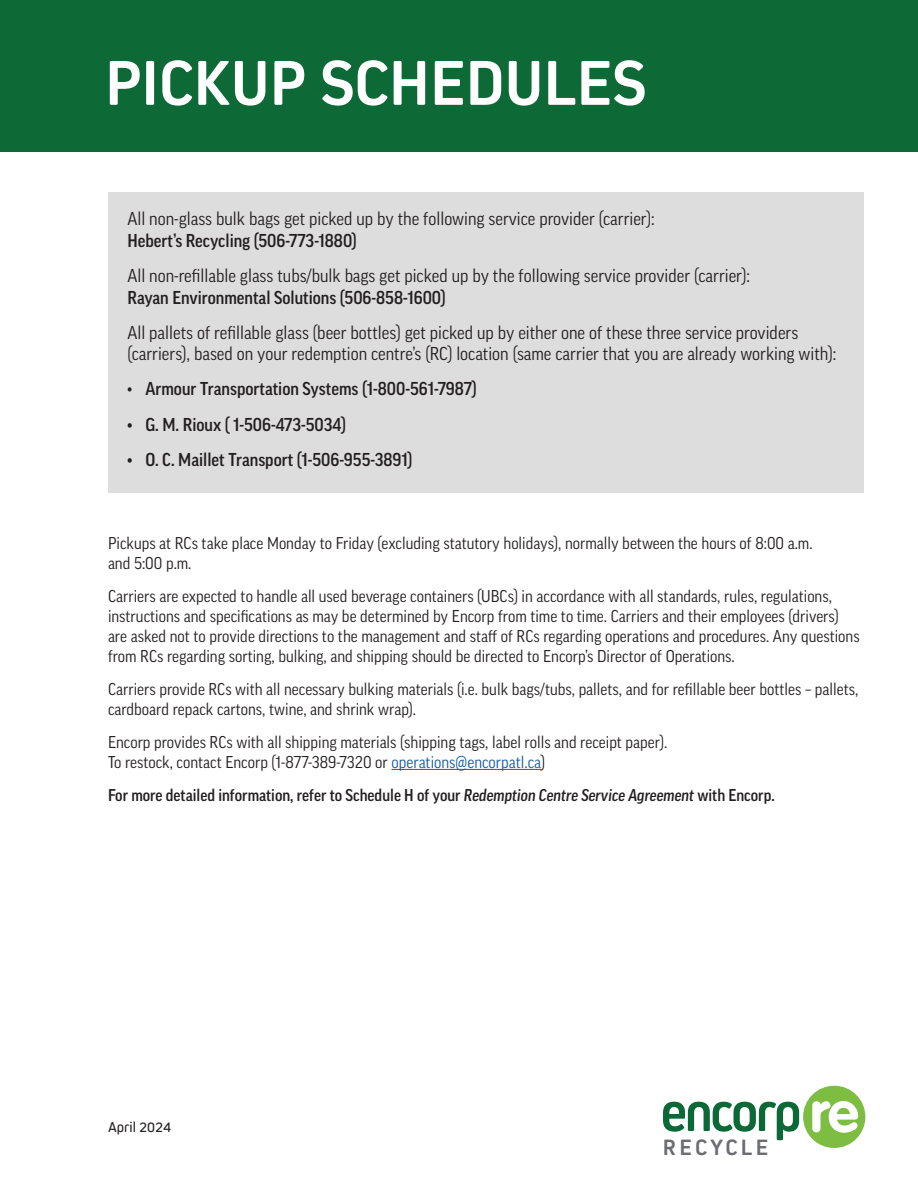
<style>
.page{position:relative;width:918px;height:1188px;background:#fff}
.page>*{position:absolute;margin:0;border:0;box-sizing:border-box;transform-origin:0 0}
.t1{font:700 66px "Kiro";color:#fff}
.t2{font:700 23.1px "Kiro";letter-spacing:.14em;color:#6c6d70}
.t3{font:18px/21.6px "Good Pro Narr";color:#231f20}
.t4{font:500 18px "Good Pro Narr";color:#231f20}
.t5{font:16.5px/19.8px "Good Pro Narr";color:#231f20}
.t6{font:500 16.5px "Good Pro Narr";color:#231f20}
.t7{font:15px "Kiro";color:#231f20}
.s1{font-weight:400}
.s2{color:#175d9e}
.s3{font-style:italic}
</style>
<div class="page">
<div style="left:108px;top:192px;width:756px;height:300px;background:#dedddd"></div>
<div style="left:0;top:0;width:918px;height:151px;background:#0d6a37"></div>
<div style="left:803px;top:1086px;width:62px;height:62px;background:#7dbd41;border-radius:50%"></div>
<svg style="left:663px;top:1102px;width:136px;height:38px"></svg>
<svg style="left:812px;top:1101px;width:46px;height:32px"></svg>
<hr style="left:392px;top:769px;width:149px;height:1px;background:#175d9e">
<h1 class="t1" style="left:105px;top:44px;width:543px">PICKUP SCHEDULES</h1>
<p class="t3" style="left:127px;top:208px;width:529px">All non-glass bulk bags get picked up by the following service provider (carrier):</p>
<p class="t4" style="left:127px;top:230px;width:231px">Hebert’s Recycling (506-773-1880)</p>
<p class="t3" style="left:127px;top:265px;width:624px">All non-refillable glass tubs/bulk bags get picked up by the following service provider (carrier):</p>
<p class="t4" style="left:127px;top:287px;width:320px">Rayan Environmental Solutions (506-858-1600)</p>
<p class="t3" style="left:127px;top:321px;width:710px">All pallets of refillable glass (beer bottles) get picked up by either one of these three service providers (carriers), based on your redemption centre’s (RC) location (same carrier that you are already working with):</p>
<p class="t4" style="left:127px;top:379px;width:351px"><span class="s1">•</span> Armour Transportation Systems (1-800-561-7987)</p>
<p class="t4" style="left:127px;top:414px;width:220px">• G. M. Rioux ( 1-506-473-5034)</p>
<p class="t4" style="left:127px;top:449px;width:286px">• O. C. Maillet Transport (1-506-955-3891)</p>
<p class="t5" style="left:108px;top:533px;width:706px">Pickups at RCs take place Monday to Friday (excluding statutory holidays), normally between the hours of 8:00 a.m. and 5:00 p.m.</p>
<p class="t5" style="left:108px;top:587px;width:753px">Carriers are expected to handle all used beverage containers (UBCs) in accordance with all standards, rules, regulations, instructions and specifications as may be determined by Encorp from time to time. Carriers and their employees (drivers) are asked not to provide directions to the management and staff of RCs regarding operations and procedures. Any questions from RCs regarding sorting, bulking, and shipping should be directed to Encorp’s Director of Operations.</p>
<p class="t5" style="left:108px;top:679px;width:752px">Carriers provide RCs with all necessary bulking materials (i.e. bulk bags/tubs, pallets, and for refillable beer bottles – pallets, cardboard repack cartons, twine, and shrink wrap).</p>
<p class="t5" style="left:108px;top:732px;width:561px">Encorp provides RCs with all shipping materials (shipping tags, label rolls and receipt paper).<br>To restock, contact Encorp (1-877-389-7320 or <span class="s2">operations@encorpatl.ca</span>)</p>
<p class="t6" style="left:108px;top:786px;width:668px">For more detailed information, refer to Schedule H of your <span class="s3">Redemption Centre Service Agreement</span> with Encorp.</p>
<p class="t7" style="left:108px;top:1118px;width:65px">April 2024</p>
<h2 class="t2" style="left:663px;top:1133px;width:107px">RECYCLE</h2>
</div>
